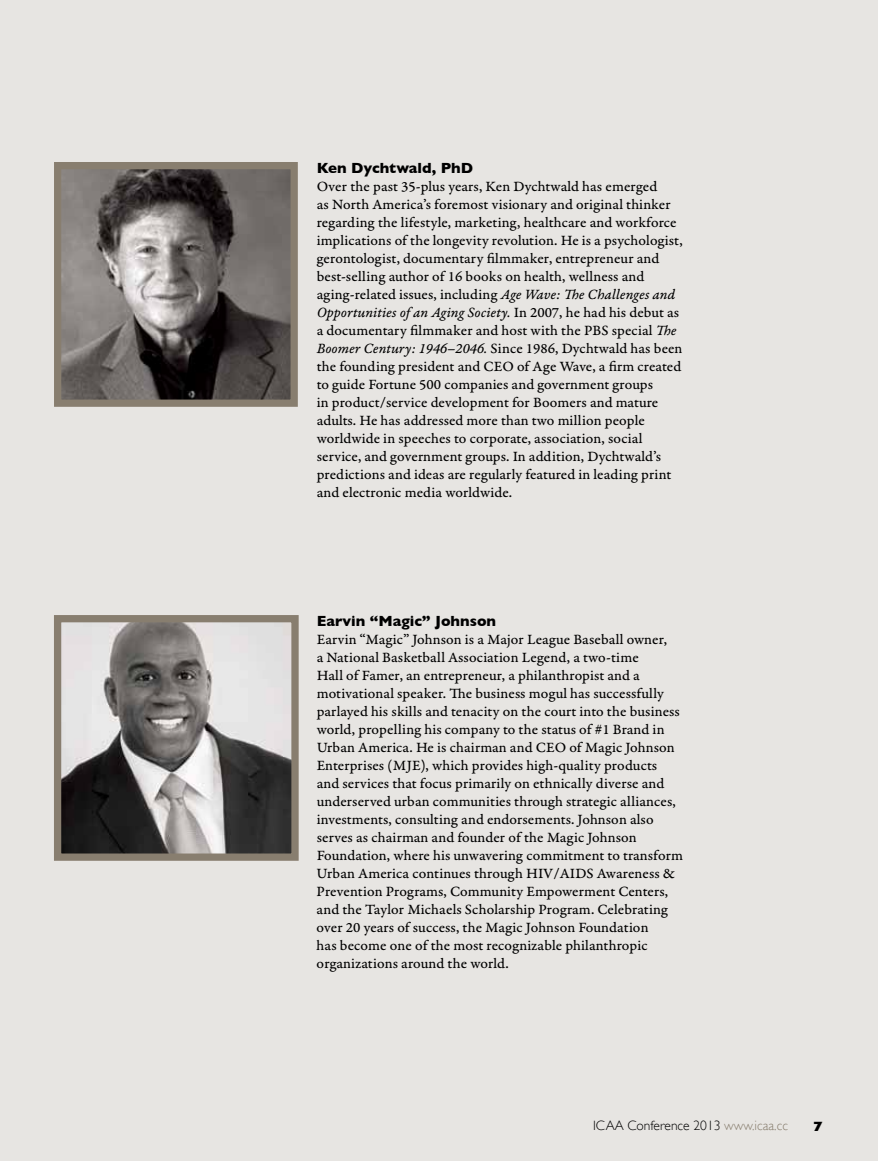
<style>
.page{position:relative;width:878px;height:1161px;background:#e7e5e2}
.page>*{position:absolute;margin:0;border:0;box-sizing:border-box;transform-origin:0 0}
.t1{font:15px/18px "Garamond Premr Pro Capt";letter-spacing:.005em;color:#000}
.t2{font:15px "Garamond Premr Pro It Capt";color:#000}
.t3{font:700 15px "Gill Sans";color:#000}
.t4{font:300 13.5px "Gill Sans";color:#000}
.t5{font:800 13.5px "Gill Sans";color:#000}
.s1{font-family:"Garamond Premr Pro It Capt"}
.s2{font-family:"Garamond Premr Pro Capt"}
.s3{color:#887e6f}
</style>
<div class="page">
<img style="left:62px;top:170px;width:228px;height:229px">
<div style="left:54px;top:162px;width:244px;height:245px;border:7px solid #887e6f"></div>
<img style="left:62px;top:623px;width:229px;height:230px">
<div style="left:54px;top:615px;width:245px;height:246px;border:7px solid #887e6f"></div>
<p class="t3" style="left:316px;top:159px;width:158px">Ken Dychtwald, PhD</p>
<p class="t1" style="left:316px;top:178px;width:368px">Over the past 35-plus years, Ken Dychtwald has emerged<br>as North America’s foremost visionary and original thinker regarding the lifestyle, marketing, healthcare and workforce implications of the longevity revolution. He is a psychologist, gerontologist, documentary filmmaker, entrepreneur and best-selling author of 16 books on health, wellness and aging-related issues, including <span class="s1">Age Wave: The Challenges and</span></p>
<p class="t2" style="left:316px;top:303px;width:364px">Opportunities of an Aging Society. <span class="s2">In 2007, he had his debut as</span></p>
<p class="t1" style="left:316px;top:322px;width:367px">a documentary filmmaker and host with the PBS special <span class="s1">The Boomer Century: 1946–2046.</span> Since 1986, Dychtwald has been the founding president and CEO of Age Wave, a firm created to guide Fortune 500 companies and government groups<br>in product/service development for Boomers and mature adults. He has addressed more than two million people worldwide in speeches to corporate, association, social service, and government groups. In addition, Dychtwald’s predictions and ideas are regularly featured in leading print and electronic media worldwide.</p>
<p class="t3" style="left:316px;top:612px;width:181px">Earvin “Magic” Johnson</p>
<p class="t1" style="left:316px;top:631px;width:368px">Earvin “Magic” Johnson is a Major League Baseball owner,<br>a National Basketball Association Legend, a two-time<br>Hall of Famer, an entrepreneur, a philanthropist and a motivational speaker. The business mogul has successfully parlayed his skills and tenacity on the court into the business world, propelling his company to the status of #1 Brand in Urban America. He is chairman and CEO of Magic Johnson Enterprises (MJE), which provides high-quality products and services that focus primarily on ethnically diverse and underserved urban communities through strategic alliances, investments, consulting and endorsements. Johnson also serves as chairman and founder of the Magic Johnson Foundation, where his unwavering commitment to transform Urban America continues through HIV/AIDS Awareness &amp; Prevention Programs, Community Empowerment Centers, and the Taylor Michaels Scholarship Program. Celebrating over 20 years of success, the Magic Johnson Foundation<br>has become one of the most recognizable philanthropic organizations around the world.</p>
<p class="t4" style="left:593px;top:1118px;width:196px">ICAA Conference 2013 <span class="s3">www.icaa.cc</span></p>
<p class="t5" style="left:813px;top:1118px;width:11px">7</p>
</div>
